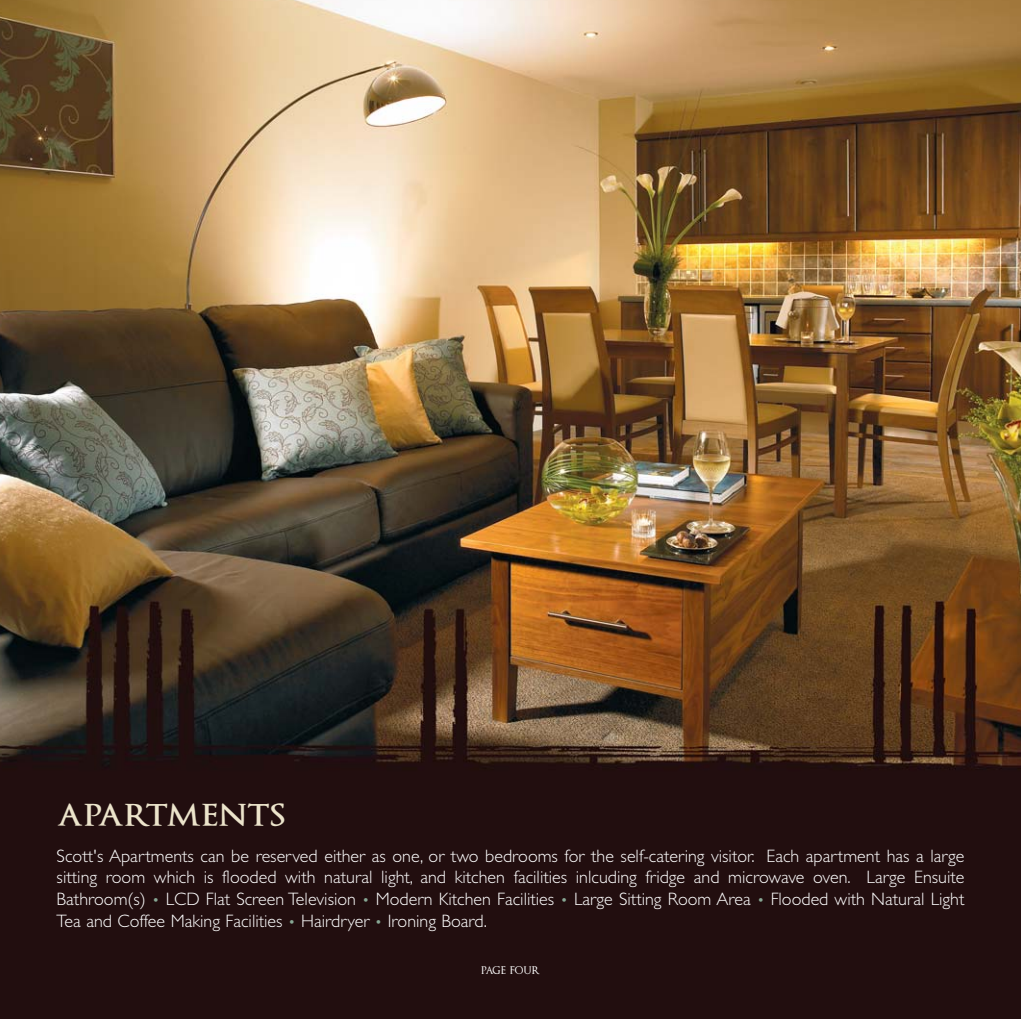
<style>
.page{position:relative;width:1021px;height:1019px;background:#fff}
.page>*{position:absolute;margin:0;border:0;box-sizing:border-box;transform-origin:0 0}
.t1{font:600 40px "Optimus Princeps";color:#ece4cb}
.t2{font:300 18px/21.6px "Gill Sans CE";color:#fff;text-align:justify}
.t3{font:14px "Optimus Princeps";color:#fff}
.s1{font-size:15px;color:#87a794}
</style>
<div class="page">
<img style="left:0;top:0;width:1020px;height:1018px">
<h1 class="t1" style="left:57px;top:791px;width:230px">apartments</h1>
<p class="t2" style="left:57px;top:846px;width:909px">Scott's Apartments can be reserved either as one, or two bedrooms for the self-catering visitor. Each apartment has a large sitting room which is flooded with natural light, and kitchen facilities inlcuding fridge and microwave oven. Large Ensuite Bathroom(s) <span class="s1">•</span> LCD Flat Screen Television <span class="s1">•</span> Modern Kitchen Facilities <span class="s1">•</span> Large Sitting Room Area <span class="s1">•</span> Flooded with Natural Light Tea and Coffee Making Facilities <span class="s1">•</span> Hairdryer <span class="s1">•</span> Ironing Board.</p>
<p class="t3" style="left:481px;top:961px;width:60px">page four</p>
</div>
